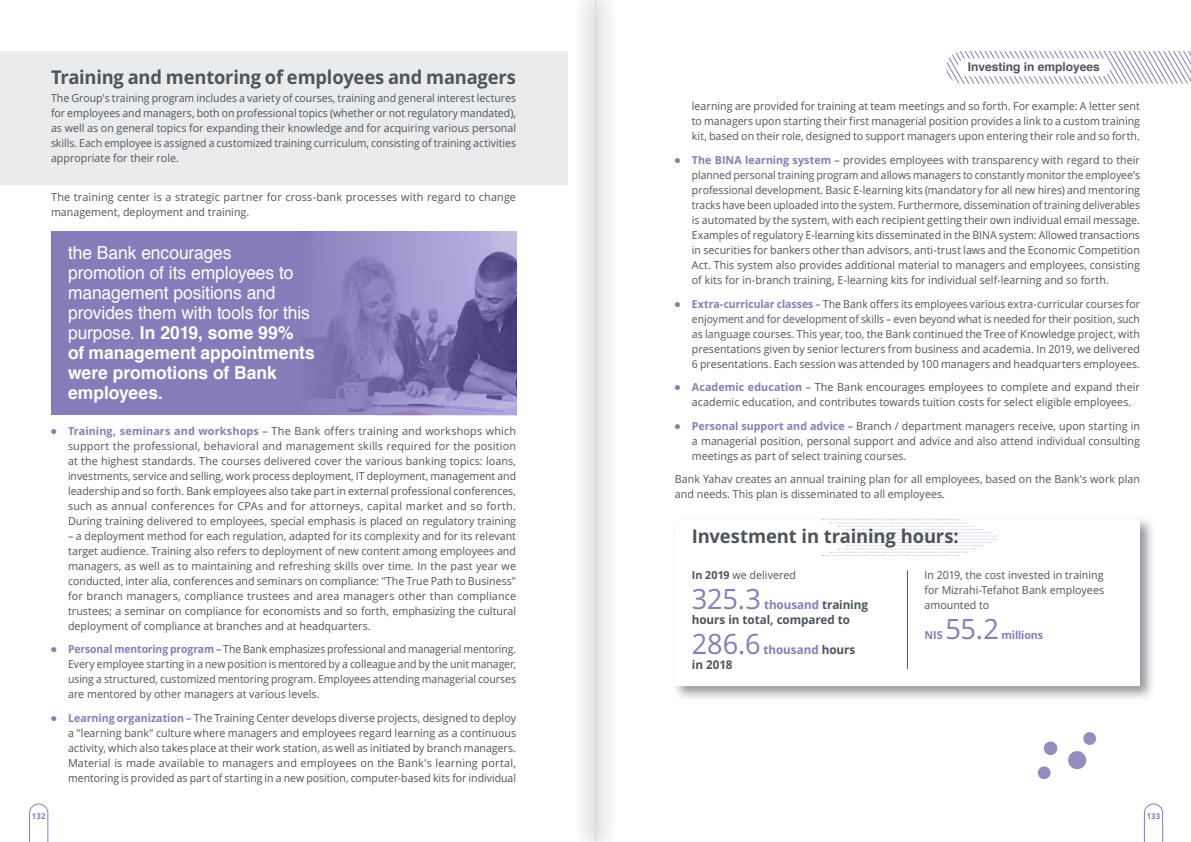
<style>
.page{position:relative;width:1191px;height:842px;background:#fff}
.page>*{position:absolute;margin:0;border:0;box-sizing:border-box;transform-origin:0 0}
.t1{font:28px "Open Sans Hebrew";letter-spacing:-.005em;color:#877cba}
.t2{font:700 19px "Open Sans Hebrew";letter-spacing:-.01em;color:#4d545a;scale:.96 1}
.t3{font:700 19px "Open Sans Hebrew";letter-spacing:-.01em;color:#4d545a}
.t4{font:18px/20px "Helvetica";letter-spacing:-.005em;color:#fff}
.t5{font:700 12px/15px "Open Sans Hebrew";letter-spacing:-.005em;color:#4d545a}
.t6{font:700 12px "Helvetica";color:#4d545a}
.t7{font:700 12px "Open Sans Hebrew";letter-spacing:-.005em;color:#877cba}
.t8{font:11px/15px "Open Sans Hebrew";color:#4d545a;text-align:justify}
.t9{font:11px/15px "Open Sans Hebrew";color:#4d545a;text-align:justify;scale:.95 1}
.t10{font:11px/15px "Open Sans Hebrew";color:#4d545a;text-align:justify;scale:.96 1}
.t11{font:11px/15px "Open Sans Hebrew";color:#4d545a;text-align:justify;scale:.94 1}
.t12{font:700 11px "Open Sans Hebrew";letter-spacing:-.01em;color:#877cba}
.t13{font:700 8px "Open Sans Hebrew";letter-spacing:.01em;color:#877cba}
.s1{font-weight:700}
.s2{font-family:"Sucariot MF";font-weight:500;font-size:7px;color:#877cba}
.s3{font-weight:700;color:#877cba}
.s4{color:#877cba}
.s5{color:#4d545a}
</style>
<div class="page">
<svg style="left:1144px;top:804px;width:18px;height:38px"></svg>
<svg style="left:29px;top:804px;width:19px;height:38px"></svg>
<svg style="left:946px;top:51px;width:245px;height:33px"></svg>
<div style="left:957px;top:58px;width:153px;height:18px;background:#fff;border-radius:9px"></div>
<div style="left:0;top:51px;width:567px;height:133px;background:#e9ebed"></div>
<div style="left:51px;top:232px;width:465px;height:183px;background:#877cba"></div>
<img style="left:321px;top:232px;width:195px;height:183px">
<div style="left:671px;top:516px;width:484px;height:186px;background:#4d545a;opacity:.6"></div>
<svg style="left:675px;top:519px;width:465px;height:167px"></svg>
<hr style="left:907px;top:570px;width:1px;height:99px;background:#4d545a">
<svg style="left:822px;top:519px;width:174px;height:37px"></svg>
<svg style="left:1043px;top:741px;width:15px;height:14px"></svg>
<svg style="left:1037px;top:766px;width:14px;height:14px"></svg>
<svg style="left:1068px;top:732px;width:28px;height:38px"></svg>
<div style="left:573px;top:0;width:45px;height:842px;background:#231f20;opacity:.6"></div>
<hr style="left:595px;top:0;width:1px;height:842px;background:#d5d8dc">
<h4 class="t2" style="left:51px;top:66px;width:486px">Training and mentoring of employees and managers</h4>
<p class="t10" style="left:51px;top:91px;width:486px">The Group's training program includes a variety of courses, training and general interest lectures for employees and managers, both on professional topics (whether or not regulatory mandated), as well as on general topics for expanding their knowledge and for acquiring various personal skills. Each employee is assigned a customized training curriculum, consisting of training activities appropriate for their role.</p>
<p class="t8" style="left:51px;top:190px;width:466px">The training center is a strategic partner for cross-bank processes with regard to change management, deployment and training.</p>
<p class="t4" style="left:68px;top:243px;width:248px">the Bank encourages<br>promotion of its employees to management positions and provides them with tools for this purpose. <span class="s1">In 2019, some 99%<br>of management appointments were promotions of Bank employees.</span></p>
<p class="t8" style="left:68px;top:424px;width:449px;text-indent:-17px"><span class="s2">#</span> <span class="s3">Training, seminars and workshops –</span> The Bank offers training and workshops which support the professional, behavioral and management skills required for the position at the highest standards. The courses delivered cover the various banking topics: loans, investments, service and selling, work process deployment, IT deployment, management and leadership and so forth. Bank employees also take part in external professional conferences, such as annual conferences for CPAs and for attorneys, capital market and so forth.<br>During training delivered to employees, special emphasis is placed on regulatory training</p>
<p class="t8" style="left:68px;top:529px;width:449px">– a deployment method for each regulation, adapted for its complexity and for its relevant target audience. Training also refers to deployment of new content among employees and managers, as well as to maintaining and refreshing skills over time. In the past year we conducted, inter alia, conferences and seminars on compliance: "The True Path to Business" for branch managers, compliance trustees and area managers other than compliance trustees; a seminar on compliance for economists and so forth, emphasizing the cultural deployment of compliance at branches and at headquarters.</p>
<p class="t11" style="left:68px;top:642px;width:478px;text-indent:-17px"><span class="s2">#</span> <span class="s3">Personal mentoring program –</span> The Bank emphasizes professional and managerial mentoring.<br>Every employee starting in a new position is mentored by a colleague and by the unit manager, using a structured, customized mentoring program. Employees attending managerial courses are mentored by other managers at various levels.</p>
<p class="t8" style="left:68px;top:711px;width:449px;text-indent:-17px"><span class="s2">#</span> <span class="s3">Learning organization –</span> The Training Center develops diverse projects, designed to deploy a "learning bank" culture where managers and employees regard learning as a continuous activity, which also takes place at their work station, as well as initiated by branch managers.<br>Material is made available to managers and employees on the Bank's learning portal, mentoring is provided as part of starting in a new position, computer-based kits for individual</p>
<p class="t6" style="left:967px;top:58px;width:134px">Investing in employees</p>
<p class="t8" style="left:692px;top:99px;width:449px">learning are provided for training at team meetings and so forth. For example: A letter sent to managers upon starting their first managerial position provides a link to a custom training kit, based on their role, designed to support managers upon entering their role and so forth.</p>
<p class="t8" style="left:692px;top:153px;width:449px;text-indent:-17px"><span class="s2">#</span> <span class="s3">The BINA learning system –</span> provides employees with transparency with regard to their planned personal training program and allows managers to constantly monitor the employee's professional development. Basic E-learning kits (mandatory for all new hires) and mentoring tracks have been uploaded into the system. Furthermore, dissemination of training deliverables is automated by the system, with each recipient getting their own individual email message.<br>Examples of regulatory E-learning kits disseminated in the BINA system: Allowed transactions in securities for bankers other than advisors, anti-trust laws and the Economic Competition Act. This system also provides additional material to managers and employees, consisting of kits for in-branch training, E-learning kits for individual self-learning and so forth.</p>
<p class="t9" style="left:692px;top:296px;width:473px;text-indent:-17px"><span class="s2">#</span> <span class="s3">Extra-curricular classes –</span> The Bank offers its employees various extra-curricular courses for enjoyment and for development of skills – even beyond what is needed for their position, such as language courses. This year, too, the Bank continued the Tree of Knowledge project, with presentations given by senior lecturers from business and academia. In 2019, we delivered 6 presentations. Each session was attended by 100 managers and headquarters employees.</p>
<p class="t8" style="left:692px;top:380px;width:449px;text-indent:-17px"><span class="s2">#</span> <span class="s3">Academic education –</span> The Bank encourages employees to complete and expand their academic education, and contributes towards tuition costs for select eligible employees.</p>
<p class="t8" style="left:692px;top:418px;width:449px;text-indent:-17px"><span class="s2">#</span> <span class="s3">Personal support and advice –</span> Branch / department managers receive, upon starting in a managerial position, personal support and advice and also attend individual consulting meetings as part of select training courses.</p>
<p class="t8" style="left:675px;top:472px;width:466px">Bank Yahav creates an annual training plan for all employees, based on the Bank's work plan and needs. This plan is disseminated to all employees.</p>
<h4 class="t3" style="left:692px;top:525px;width:268px">Investment in training hours:</h4>
<p class="t8" style="left:692px;top:568px;width:106px"><span class="s1">In 2019</span> we delivered</p>
<p class="t1" style="left:692px;top:583px;width:71px">325.3</p>
<p class="t5" style="left:692px;top:598px;width:177px;text-indent:72px"><span class="s4">thousand</span> training hours in total, compared to</p>
<p class="t1" style="left:692px;top:628px;width:70px">286.6</p>
<p class="t7" style="left:763px;top:643px;width:93px">thousand <span class="s5">hours</span></p>
<p class="t5" style="left:692px;top:658px;width:42px">in 2018</p>
<p class="t8" style="left:924px;top:568px;width:181px">In 2019, the cost invested in training for Mizrahi-Tefahot Bank employees amounted to</p>
<p class="t12" style="left:924px;top:628px;width:20px">NIS</p>
<p class="t1" style="left:945px;top:613px;width:55px">55.2</p>
<p class="t12" style="left:1001px;top:628px;width:43px">millions</p>
<p class="t13" style="left:32px;top:811px;width:15px">132</p>
<p class="t13" style="left:1146px;top:811px;width:15px">133</p>
</div>
